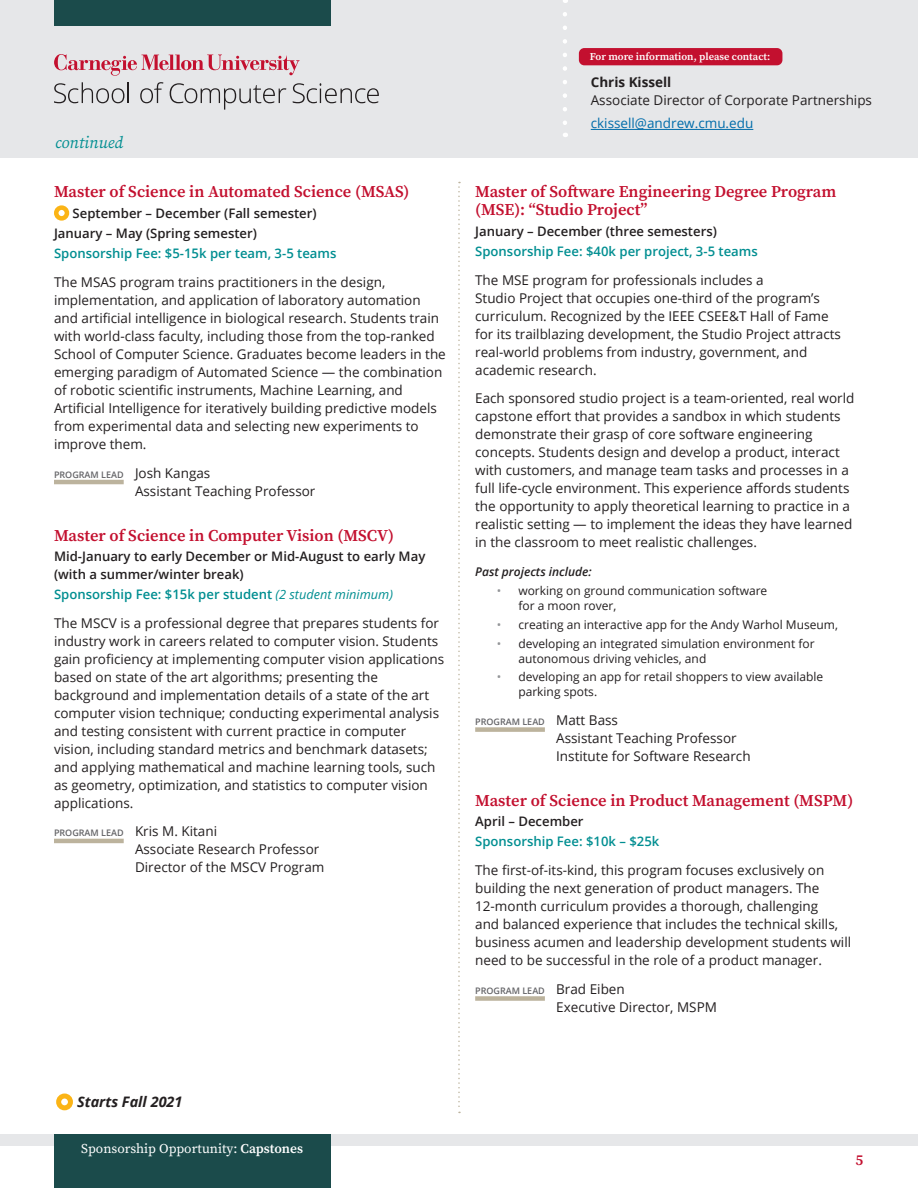
<style>
.page{position:relative;width:918px;height:1188px;background:#fff}
.page>*{position:absolute;margin:0;border:0;box-sizing:border-box;transform-origin:0 0}
.program{font:600 16.5px/18px "Source Serif Pro";color:#c3102f}
.program-2{font:italic 16.5px "Source Serif Variable";color:#008e91}
.t1{font:600 15px "Source Serif Pro";color:#c3102f}
.date{font:italic 700 14.55px "Open Sans";color:#231f20}
.Main_text{font:13.5px/18px "Open Sans";color:#231f20}
.contact{font:13.5px/18px "Open Sans";color:#231f20}
.t2{font:13.5px "Source Serif Variable";color:#fff}
.Main_text-2{font:13.5px "Open Sans";color:#006caa}
.date-2{font:600 13.2px/18px "Open Sans";color:#231f20}
.sponsorship{font:600 13.2px "Open Sans";color:#008e91}
.t3{font:12px/15px "Open Sans";color:#231f20}
.bullet_italic_intro{font:italic 600 12px "Open Sans";color:#231f20}
.program-3{font:600 10.5px "Source Serif Pro";color:#fff}
.contact-2{font:600 9px "Open Sans";color:#636366}
.s1{font-weight:400;font-size:13.5px;color:#231f20}
.s2{font-weight:400;font-style:italic;font-size:12.75px}
.s3{font-weight:600;font-size:9px;color:#636366}
.s4{font-weight:700}
.s5{color:#939598}
.s6{font-family:"Source Serif Pro";font-weight:600}
</style>
<div class="page">
<div style="left:0;top:1134px;width:918px;height:12px;background:#e6e7e9"></div>
<div style="left:54px;top:1134px;width:276px;height:54px;background:#1b4b4b"></div>
<svg style="left:458px;top:182px;width:2px;height:931px"></svg>
<hr style="left:54px;top:480px;width:70px;height:4px;background:#bcb39d">
<hr style="left:54px;top:839px;width:70px;height:4px;background:#bcb39d">
<div style="left:54px;top:205px;width:15px;height:16px;border:4px solid #fbb416;border-radius:50%"></div>
<div style="left:475px;top:727px;width:70px;height:5px;background:#bcb39d"></div>
<div style="left:475px;top:996px;width:70px;height:5px;background:#bcb39d"></div>
<div style="left:0;top:0;width:918px;height:158px;background:#e6e7e9"></div>
<div style="left:54px;top:0;width:276px;height:26px;background:#1b4b4b"></div>
<svg style="left:54px;top:54px;width:246px;height:22px"></svg>
<svg style="left:54px;top:82px;width:75px;height:21px"></svg>
<svg style="left:140px;top:82px;width:23px;height:21px"></svg>
<svg style="left:170px;top:83px;width:116px;height:27px"></svg>
<svg style="left:293px;top:83px;width:86px;height:20px"></svg>
<div style="left:56px;top:1094px;width:17px;height:16px;border:5px solid #fbb416;border-radius:50%"></div>
<svg style="left:563px;top:14px;width:4px;height:123px"></svg>
<hr style="left:591px;top:129px;width:162px;height:1px;background:#006caa">
<div style="left:579px;top:48px;width:203px;height:17px;background:#c3102f;border-radius:5px"></div>
<p class="program-2" style="left:55px;top:131px;width:70px">continued</p>
<p class="program" style="left:54px;top:183px;width:357px">Master of Science in Automated Science (MSAS)</p>
<p class="date-2" style="left:73px;top:204px;width:246px">September – December (Fall semester)</p>
<p class="date-2" style="left:54px;top:224px;width:204px">January – May (Spring semester)</p>
<p class="sponsorship" style="left:54px;top:244px;width:284px">Sponsorship Fee: $5-15k per team, 3-5 teams</p>
<p class="Main_text" style="left:54px;top:272px;width:393px">The MSAS program trains practitioners in the design, implementation, and application of laboratory automation and artificial intelligence in biological research. Students train with world-class faculty, including those from the top-ranked School of Computer Science. Graduates become leaders in the emerging paradigm of Automated Science — the combination of robotic scientific instruments, Machine Learning, and Artificial Intelligence for iteratively building predictive models from experimental data and selecting new experiments to improve them.</p>
<p class="contact-2" style="left:54px;top:468px;width:158px">PROGRAM LEAD <span class="s1">Josh Kangas</span></p>
<p class="contact" style="left:135px;top:481px;width:182px">Assistant Teaching Professor</p>
<p class="program" style="left:54px;top:526px;width:342px">Master of Science in Computer Vision (MSCV)</p>
<p class="date-2" style="left:54px;top:547px;width:373px">Mid-January to early December or Mid-August to early May (with a summer/winter break)</p>
<p class="sponsorship" style="left:54px;top:585px;width:341px">Sponsorship Fee: $15k per student <span class="s2">(2 student minimum)</span></p>
<p class="Main_text" style="left:54px;top:613px;width:392px">The MSCV is a professional degree that prepares students for industry work in careers related to computer vision. Students gain proficiency at implementing computer vision applications based on state of the art algorithms; presenting the background and implementation details of a state of the art computer vision technique; conducting experimental analysis and testing consistent with current practice in computer vision, including standard metrics and benchmark datasets; and applying mathematical and machine learning tools, such as geometry, optimization, and statistics to computer vision applications.</p>
<p class="contact" style="left:135px;top:822px;width:191px;text-indent:-81px"><span class="s3">PROGRAM LEAD</span> Kris M. Kitani<br>Associate Research Professor<br>Director of the MSCV Program</p>
<p class="program-3" style="left:590px;top:50px;width:182px">For more information, please contact:</p>
<p class="Main_text" style="left:591px;top:73px;width:283px"><span class="s4">Chris Kissell<br></span>Associate Director of Corporate Partnerships</p>
<p class="Main_text-2" style="left:591px;top:114px;width:164px">ckissell@andrew.cmu.edu</p>
<p class="program" style="left:475px;top:183px;width:363px">Master of Software Engineering Degree Program (MSE): “Studio Project”</p>
<p class="date-2" style="left:475px;top:222px;width:243px">January – December (three semesters)</p>
<p class="sponsorship" style="left:475px;top:242px;width:284px">Sponsorship Fee: $40k per project, 3-5 teams</p>
<p class="Main_text" style="left:475px;top:270px;width:367px">The MSE program for professionals includes a<br>Studio Project that occupies one-third of the program’s curriculum. Recognized by the IEEE CSEE&amp;T Hall of Fame for its trailblazing development, the Studio Project attracts real-world problems from industry, government, and academic research.</p>
<p class="Main_text" style="left:475px;top:389px;width:381px">Each sponsored studio project is a team-oriented, real world capstone effort that provides a sandbox in which students demonstrate their grasp of core software engineering concepts. Students design and develop a product, interact with customers, and manage team tasks and processes in a full life-cycle environment. This experience affords students the opportunity to apply theoretical learning to practice in a realistic setting — to implement the ideas they have learned in the classroom to meet realistic challenges.</p>
<p class="bullet_italic_intro" style="left:475px;top:564px;width:118px">Past projects include:</p>
<p class="t3" style="left:518px;top:583px;width:250px;text-indent:-22px"><span class="s5">•</span> working on ground communication software for a moon rover,</p>
<p class="t3" style="left:497px;top:617px;width:343px"><span class="s5">•</span> creating an interactive app for the Andy Warhol Museum,</p>
<p class="t3" style="left:518px;top:635px;width:298px;text-indent:-22px"><span class="s5">•</span> developing an integrated simulation environment for autonomous driving vehicles, and</p>
<p class="t3" style="left:518px;top:669px;width:306px;text-indent:-22px"><span class="s5">•</span> developing an app for retail shoppers to view available parking spots.</p>
<p class="contact-2" style="left:475px;top:716px;width:144px">PROGRAM LEAD <span class="s1">Matt Bass</span></p>
<p class="contact" style="left:556px;top:729px;width:196px">Assistant Teaching Professor<br>Institute for Software Research</p>
<p class="program" style="left:475px;top:791px;width:380px">Master of Science in Product Management (MSPM)</p>
<p class="date-2" style="left:475px;top:812px;width:110px">April – December</p>
<p class="sponsorship" style="left:475px;top:833px;width:186px">Sponsorship Fee: $10k – $25k</p>
<p class="Main_text" style="left:475px;top:861px;width:378px">The first-of-its-kind, this program focuses exclusively on building the next generation of product managers. The 12-month curriculum provides a thorough, challenging<br>and balanced experience that includes the technical skills, business acumen and leadership development students will need to be successful in the role of a product manager.</p>
<p class="contact-2" style="left:475px;top:985px;width:151px">PROGRAM LEAD <span class="s1">Brad Eiben</span></p>
<p class="contact" style="left:556px;top:998px;width:162px">Executive Director, MSPM</p>
<p class="date" style="left:77px;top:1092px;width:107px">Starts Fall 2021</p>
<p class="t2" style="left:81px;top:1140px;width:223px">Sponsorship Opportunity: <span class="s6">Capstones</span></p>
<p class="t1" style="left:856px;top:1149px;width:9px">5</p>
</div>
